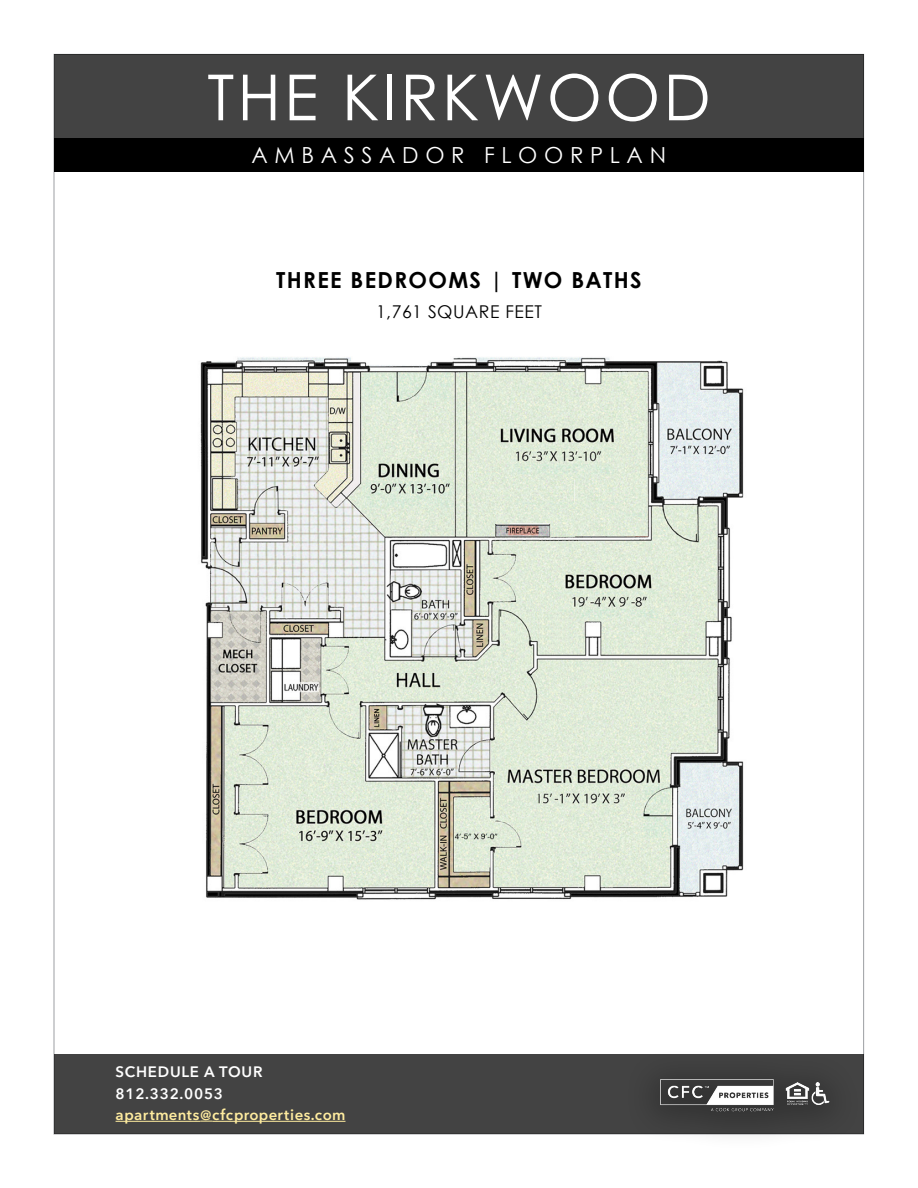
<style>
.page{position:relative;width:918px;height:1188px;background:#fff}
.page>*{position:absolute;margin:0;border:0;box-sizing:border-box;transform-origin:0 0}
.t1{font:63.45px "Century Gothic";letter-spacing:.05em;color:#fff}
.t2{font:700 22.2px "Century Gothic";letter-spacing:.06em;color:#000}
.t3{font:22.2px "Century Gothic";letter-spacing:.3em;color:#fff}
.t4{font:17.7px "Century Gothic";letter-spacing:.03em;color:#000}
.t5{font:600 15px/21.3px "Avenir Next LT Pro";letter-spacing:.05em;color:#ffec9f}
.s1{color:#fff}
.s2{font-size:13.5px}
</style>
<div class="page">
<div style="left:54px;top:1054px;width:810px;height:80px;background:#434343"></div>
<img style="left:200px;top:357px;width:544px;height:543px">
<div style="left:624px;top:1047px;width:240px;height:105px;background:#000;opacity:.25"></div>
<img style="left:787px;top:1082px;width:43px;height:23px">
<img style="left:644px;top:1071px;width:143px;height:46px">
<div style="left:54px;top:54px;width:810px;height:84px;background:#434343"></div>
<div style="left:54px;top:138px;width:810px;height:34px;background:#000"></div>
<hr style="left:116px;top:1121px;width:85px;height:1px;background:#ffec9f">
<hr style="left:212px;top:1121px;width:134px;height:1px;background:#ffec9f">
<h1 class="t1" style="left:207px;top:59px;width:505px">THE KIRKWOOD</h1>
<h2 class="t3" style="left:252px;top:141px;width:416px">AMBASSADOR FLOORPLAN</h2>
<h2 class="t2" style="left:276px;top:266px;width:367px">THREE BEDROOMS | TWO BATHS</h2>
<p class="t4" style="left:376px;top:300px;width:167px">1,761 SQUARE FEET</p>
<p class="t5" style="left:116px;top:1061px;width:231px"><span class="s1">SCHEDULE A TOUR<br>812.332.0053 </span>apartments<span class="s2">@</span>cfcproperties.com</p>
</div>
